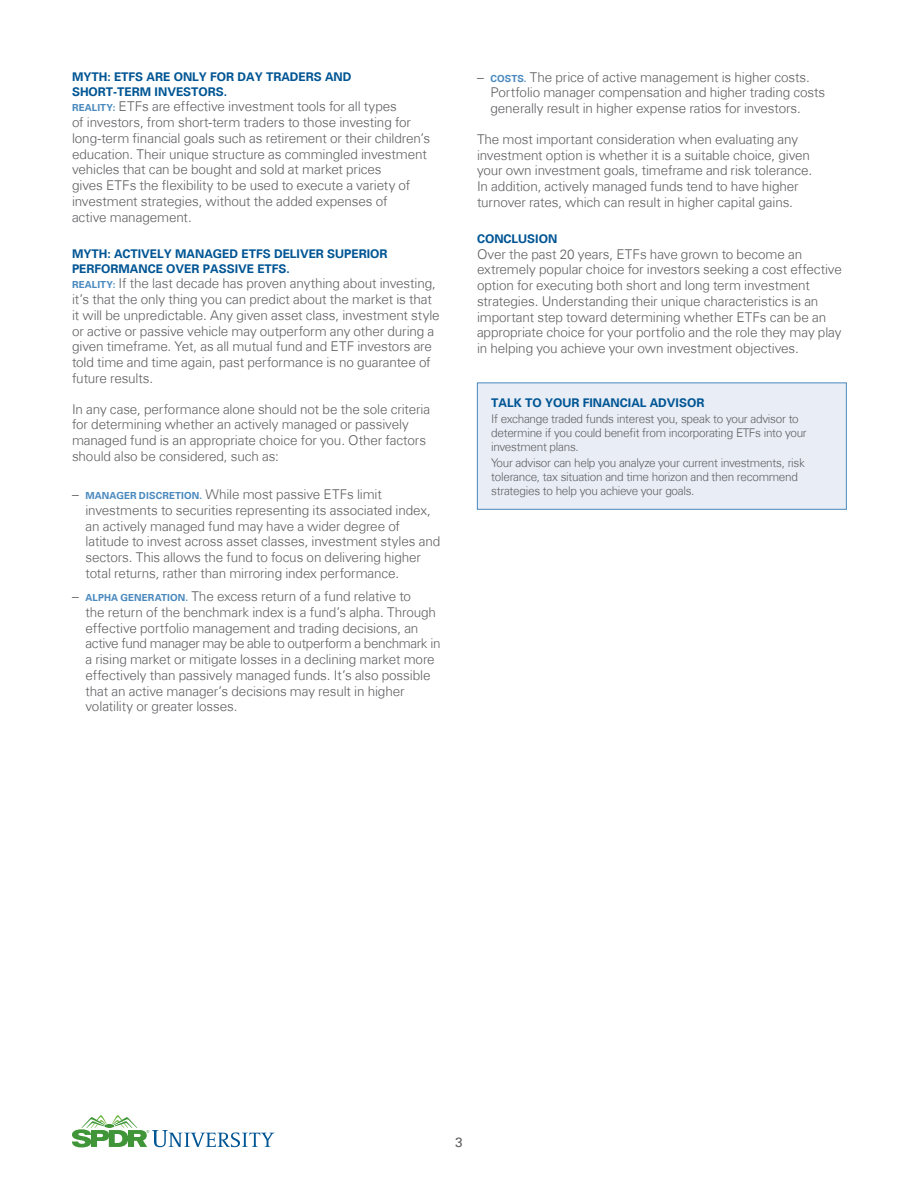
<style>
.page{position:relative;width:918px;height:1188px;background:#fff}
.page>*{position:absolute;margin:0;border:0;box-sizing:border-box;transform-origin:0 0}
.BODY_-_04_text{font:300 13.5px/15.8px "Univers Com 45";letter-spacing:-.01em;color:#5f5f62}
.FOOTER_-_03_page_cen{font:13.5px "Univers Com 55 Roman";color:#5f5f62}
.SIDEBAR_-_04_text1{font:300 12px/14.2px "Univers Com 45";letter-spacing:-.025em;color:#5f5f62}
.BODY_-_01_head2{font:700 12px/15px "Univers Com 65";color:#005594}
.SIDEBAR_-_01_head2{font:700 12px "Univers Com 65";color:#005594}
.s1{font-family:"Univers Com 65";font-weight:700;font-size:9.75px;color:#4a89be}
</style>
<div class="page">
<svg style="left:72px;top:1115px;width:202px;height:32px"></svg>
<div style="left:477px;top:383px;width:369px;height:126px;background:#e9eef6"></div>
<div style="left:477px;top:382px;width:370px;height:128px;border:1px solid #4a89be"></div>
<p class="BODY_-_01_head2" style="left:72px;top:69px;width:281px">MYTH: ETFS ARE ONLY FOR DAY TRADERS AND<br>SHORT-TERM INVESTORS.</p>
<p class="BODY_-_04_text" style="left:72px;top:99px;width:360px"><span class="s1">REALITY:</span> ETFs are effective investment tools for all types<br>of investors, from short-term traders to those investing for long-term financial goals such as retirement or their children’s education. Their unique structure as commingled investment vehicles that can be bought and sold at market prices<br>gives ETFs the flexibility to be used to execute a variety of investment strategies, without the added expenses of<br>active management.</p>
<p class="BODY_-_01_head2" style="left:72px;top:246px;width:317px">MYTH: ACTIVELY MANAGED ETFS DELIVER SUPERIOR<br>PERFORMANCE OVER PASSIVE ETFS.</p>
<p class="BODY_-_04_text" style="left:72px;top:276px;width:369px"><span class="s1">REALITY:</span> If the last decade has proven anything about investing, it’s that the only thing you can predict about the market is that it will be unpredictable. Any given asset class, investment style or active or passive vehicle may outperform any other during a given timeframe. Yet, as all mutual fund and ETF investors are told time and time again, past performance is no guarantee of future results.</p>
<p class="BODY_-_04_text" style="left:72px;top:401px;width:360px">In any case, performance alone should not be the sole criteria for determining whether an actively managed or passively managed fund is an appropriate choice for you. Other factors should also be considered, such as:</p>
<p class="BODY_-_04_text" style="left:86px;top:486px;width:356px;text-indent:-14px">– <span class="s1">MANAGER DISCRETION.</span> While most passive ETFs limit investments to securities representing its associated index, an actively managed fund may have a wider degree of latitude to invest across asset classes, investment styles and sectors. This allows the fund to focus on delivering higher total returns, rather than mirroring index performance.</p>
<p class="BODY_-_04_text" style="left:86px;top:588px;width:357px;text-indent:-14px">– <span class="s1">ALPHA GENERATION.</span> The excess return of a fund relative to<br>the return of the benchmark index is a fund’s alpha. Through effective portfolio management and trading decisions, an active fund manager may be able to outperform a benchmark in a rising market or mitigate losses in a declining market more effectively than passively managed funds. It’s also possible that an active manager’s decisions may result in higher volatility or greater losses.</p>
<p class="BODY_-_04_text" style="left:490px;top:69px;width:336px;text-indent:-14px">– <span class="s1">COSTS.</span> The price of active management is higher costs.<br>Portfolio manager compensation and higher trading costs generally result in higher expense ratios for investors.</p>
<p class="BODY_-_04_text" style="left:477px;top:131px;width:337px">The most important consideration when evaluating any investment option is whether it is a suitable choice, given your own investment goals, timeframe and risk tolerance.<br>In addition, actively managed funds tend to have higher turnover rates, which can result in higher capital gains.</p>
<p class="BODY_-_01_head2" style="left:477px;top:231px;width:82px">CONCLUSION</p>
<p class="BODY_-_04_text" style="left:477px;top:246px;width:366px">Over the past 20 years, ETFs have grown to become an extremely popular choice for investors seeking a cost effective option for executing both short and long term investment strategies. Understanding their unique characteristics is an important step toward determining whether ETFs can be an appropriate choice for your portfolio and the role they may play in helping you achieve your own investment objectives.</p>
<p class="SIDEBAR_-_01_head2" style="left:491px;top:396px;width:215px">TALK TO YOUR FINANCIAL ADVISOR</p>
<p class="SIDEBAR_-_04_text1" style="left:491px;top:411px;width:317px">If exchange traded funds interest you, speak to your advisor to determine if you could benefit from incorporating ETFs into your investment plans.</p>
<p class="SIDEBAR_-_04_text1" style="left:491px;top:456px;width:315px">Your advisor can help you analyze your current investments, risk tolerance, tax situation and time horizon and then recommend strategies to help you achieve your goals.</p>
<p class="FOOTER_-_03_page_cen" style="left:455px;top:1134px;width:9px">3</p>
</div>
